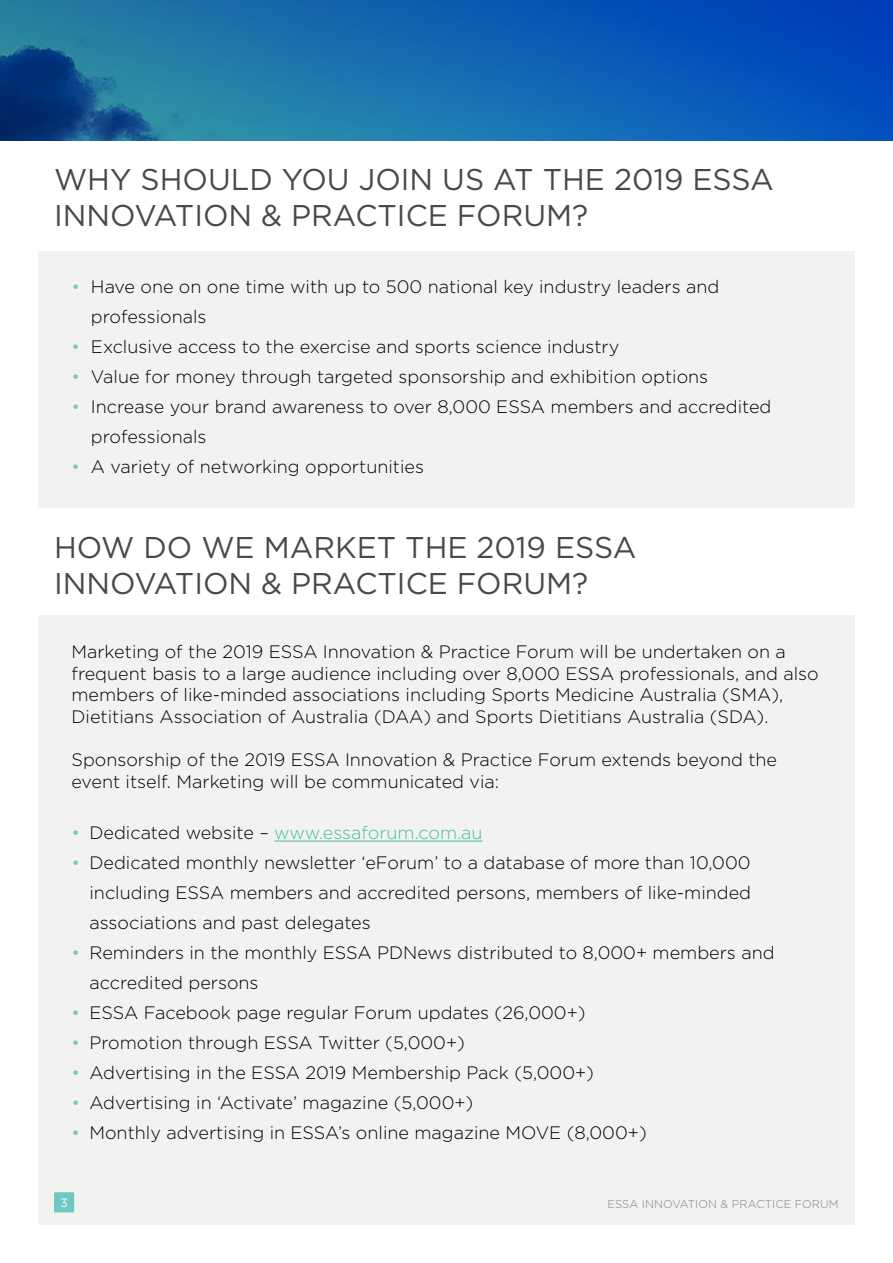
<style>
.page{position:relative;width:893px;height:1263px;background:#fff}
.page>*{position:absolute;margin:0;border:0;box-sizing:border-box;transform-origin:0 0}
.t1{font:30px/36px "Gotham";color:#494949}
.t2{font:300 18px/30px "Gotham";color:#000}
.t3{font:300 18px "Gotham";color:#48bd9e}
.t4{font:12px "Gotham";color:#fff}
.t5{font:300 11.25px "Gotham";letter-spacing:.01em;color:#79828f}
.s1{color:#6fc9c3}
.s2{color:#000}
</style>
<div class="page">
<div style="left:38px;top:251px;width:817px;height:974px;background:#f2f2f0"></div>
<hr style="left:274px;top:840px;width:209px;height:1px;background:#48bd9e">
<div style="left:54px;top:1192px;width:20px;height:20px;background:#6fc9c3"></div>
<svg style="left:0;top:0;width:893px;height:140px;background:#1364ac"></svg>
<div style="left:0;top:508px;width:893px;height:106px;background:#fff"></div>
<h1 class="t1" style="left:54px;top:161px;width:721px">WHY SHOULD YOU JOIN US AT THE 2019 ESSA<br>INNOVATION &amp; PRACTICE FORUM?</h1>
<p class="t2" style="left:91px;top:271px;width:630px;text-indent:-19px"><span class="s1">•</span> Have one on one time with up to 500 national key industry leaders and professionals</p>
<p class="t2" style="left:71px;top:331px;width:549px"><span class="s1">•</span> Exclusive access to the exercise and sports science industry</p>
<p class="t2" style="left:71px;top:361px;width:638px"><span class="s1">•</span> Value for money through targeted sponsorship and exhibition options</p>
<p class="t2" style="left:91px;top:391px;width:682px;text-indent:-19px"><span class="s1">•</span> Increase your brand awareness to over 8,000 ESSA members and accredited professionals</p>
<p class="t2" style="left:71px;top:451px;width:354px"><span class="s1">•</span> A variety of networking opportunities</p>
<h1 class="t1" style="left:54px;top:529px;width:584px">HOW DO WE MARKET THE 2019 ESSA<br>INNOVATION &amp; PRACTICE FORUM?</h1>
<p class="t2" style="left:71px;top:640px;width:749px;line-height:21.6px">Marketing of the 2019 ESSA Innovation &amp; Practice Forum will be undertaken on a frequent basis to a large audience including over 8,000 ESSA professionals, and also members of like-minded associations including Sports Medicine Australia (SMA), Dietitians Association of Australia (DAA) and Sports Dietitians Australia (SDA).</p>
<p class="t2" style="left:71px;top:748px;width:707px;line-height:21.6px">Sponsorship of the 2019 ESSA Innovation &amp; Practice Forum extends beyond the event itself. Marketing will be communicated via:</p>
<p class="t3" style="left:71px;top:821px;width:413px"><span class="s1">•</span> <span class="s2">Dedicated website –</span> www.essaforum.com.au</p>
<p class="t2" style="left:89px;top:847px;width:663px;text-align:justify;text-indent:-18px"><span class="s1">•</span> Dedicated monthly newsletter ‘eForum’ to a database of more than 10,000 including ESSA members and accredited persons, members of like-minded associations and past delegates</p>
<p class="t2" style="left:89px;top:937px;width:687px;text-indent:-18px"><span class="s1">•</span> Reminders in the monthly ESSA PDNews distributed to 8,000+ members and accredited persons</p>
<p class="t2" style="left:71px;top:997px;width:516px"><span class="s1">•</span> ESSA Facebook page regular Forum updates (26,000+)</p>
<p class="t2" style="left:71px;top:1027px;width:395px"><span class="s1">•</span> Promotion through ESSA Twitter (5,000+)</p>
<p class="t2" style="left:71px;top:1057px;width:524px"><span class="s1">•</span> Advertising in the ESSA 2019 Membership Pack (5,000+)</p>
<p class="t2" style="left:71px;top:1087px;width:403px"><span class="s1">•</span> Advertising in ‘Activate’ magazine (5,000+)</p>
<p class="t2" style="left:71px;top:1117px;width:577px"><span class="s1">•</span> Monthly advertising in ESSA’s online magazine MOVE (8,000+)</p>
<p class="t4" style="left:60px;top:1194px;width:9px">3</p>
<p class="t5" style="left:607px;top:1197px;width:233px">ESSA INNOVATION &amp; PRACTICE FORUM</p>
</div>
